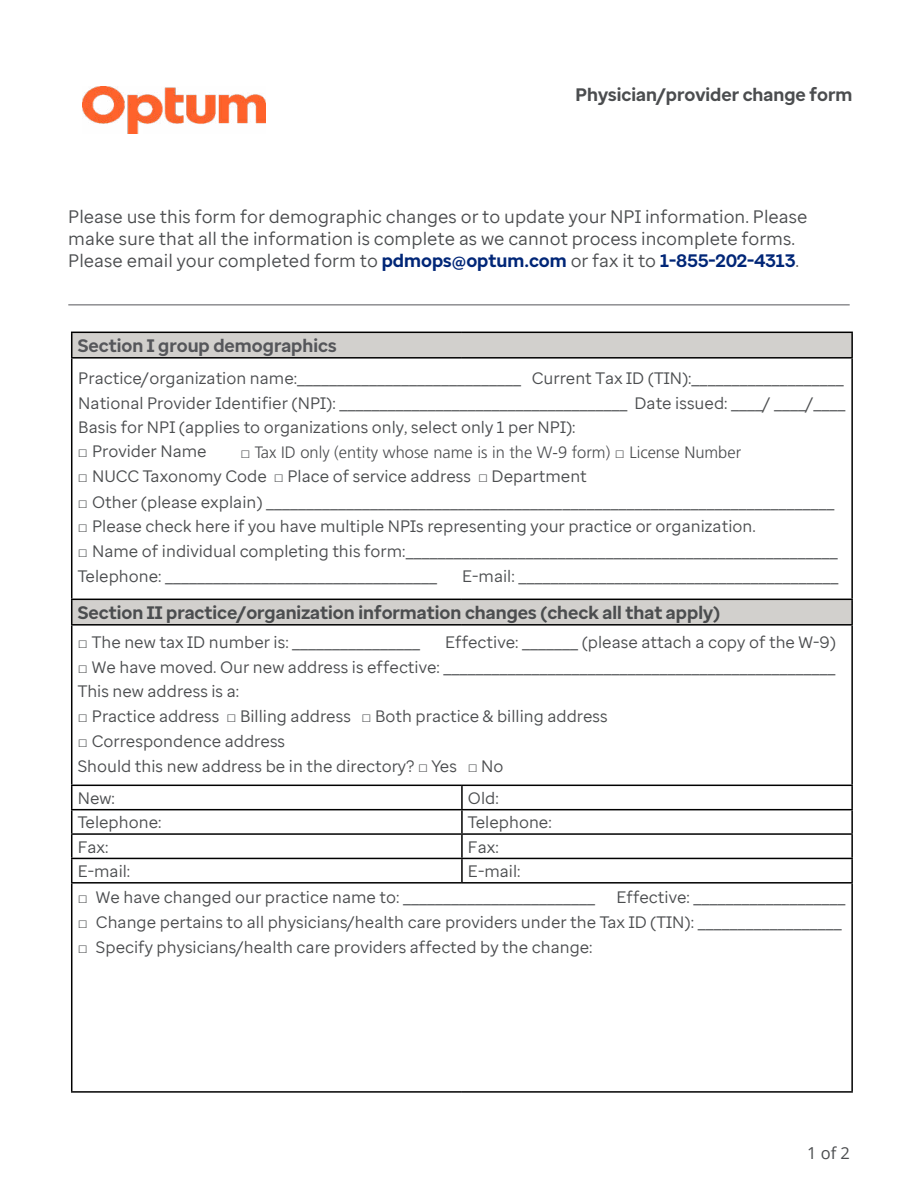
<style>
.page{position:relative;width:918px;height:1188px;background:#fff}
.page>*{position:absolute;margin:0;border:0;box-sizing:border-box;transform-origin:0 0}
.t1{font:18px/22px "Optum Sans";color:#4b4d4f}
.t2{font:700 18px "Optum Sans";color:#4b4d4f}
.t3{font:700 18px "Optum Sans";color:#55565a}
.t4{font:16.5px/24.6px "Optum Sans";color:#4b4d4f}
.t5{font:300 16.5px "Frutiger LT Std";color:#4b4d4f}
.t6{font:16.5px "Open Sans";color:#4b4d4f}
.s1{font-weight:700;color:#002677}
.s2{color:#55565a}
.s3{font-family:"Times New Roman"}
.s4{font-family:"Times New Roman";font-weight:400}
</style>
<div class="page">
<svg style="left:72px;top:333px;width:779px;height:291px"></svg>
<hr style="left:71px;top:332px;width:391px;height:1px;background:#000">
<svg style="left:71px;top:333px;width:1px;height:24px"></svg>
<hr style="left:462px;top:332px;width:391px;height:1px;background:#000">
<hr style="left:851px;top:333px;width:2px;height:24px;background:#000">
<hr style="left:71px;top:357px;width:391px;height:2px;background:#000">
<hr style="left:71px;top:359px;width:1px;height:240px;background:#000">
<hr style="left:462px;top:357px;width:391px;height:2px;background:#000">
<hr style="left:851px;top:359px;width:2px;height:240px;background:#000">
<hr style="left:71px;top:599px;width:391px;height:1px;background:#000">
<svg style="left:71px;top:600px;width:1px;height:24px"></svg>
<hr style="left:462px;top:599px;width:391px;height:1px;background:#000">
<hr style="left:851px;top:600px;width:2px;height:24px;background:#000">
<hr style="left:71px;top:624px;width:391px;height:2px;background:#000">
<hr style="left:71px;top:626px;width:1px;height:159px;background:#000">
<hr style="left:462px;top:624px;width:391px;height:2px;background:#000">
<hr style="left:851px;top:626px;width:2px;height:159px;background:#000">
<hr style="left:71px;top:785px;width:391px;height:1px;background:#000">
<hr style="left:462px;top:785px;width:391px;height:1px;background:#000">
<hr style="left:461px;top:786px;width:2px;height:23px;background:#000">
<hr style="left:851px;top:786px;width:2px;height:23px;background:#000">
<hr style="left:71px;top:809px;width:391px;height:1px;background:#000">
<hr style="left:462px;top:809px;width:391px;height:1px;background:#000">
<hr style="left:461px;top:810px;width:2px;height:23px;background:#000">
<hr style="left:851px;top:810px;width:2px;height:23px;background:#000">
<hr style="left:71px;top:833px;width:391px;height:2px;background:#000">
<hr style="left:462px;top:833px;width:391px;height:2px;background:#000">
<hr style="left:461px;top:835px;width:2px;height:23px;background:#000">
<hr style="left:851px;top:835px;width:2px;height:23px;background:#000">
<hr style="left:71px;top:858px;width:391px;height:1px;background:#000">
<svg style="left:71px;top:786px;width:1px;height:96px"></svg>
<hr style="left:462px;top:858px;width:391px;height:1px;background:#000">
<hr style="left:461px;top:859px;width:2px;height:23px;background:#000">
<hr style="left:851px;top:859px;width:2px;height:23px;background:#000">
<hr style="left:71px;top:882px;width:391px;height:2px;background:#000">
<hr style="left:71px;top:884px;width:1px;height:207px;background:#000">
<hr style="left:462px;top:882px;width:391px;height:2px;background:#000">
<hr style="left:851px;top:884px;width:2px;height:207px;background:#000">
<hr style="left:71px;top:1091px;width:391px;height:2px;background:#000">
<hr style="left:462px;top:1091px;width:391px;height:2px;background:#000">
<hr style="left:68px;top:304px;width:782px;height:1px;background:#55565a">
<img style="left:82px;top:86px;width:183px;height:48px">
<p class="t2" style="left:575px;top:83px;width:278px">Physician/provider change form</p>
<p class="t1" style="left:68px;top:205px;width:741px">Please use this form for demographic changes or to update your NPI information. Please make sure that all the information is complete as we cannot process incomplete forms.<br>Please email your completed form to <span class="s1">pdmops@optum.com</span> or fax it to <span class="s1">1-855-202-4313</span><span class="s2">.</span></p>
<p class="t3" style="left:78px;top:334px;width:260px">Section I group demographics</p>
<p class="t4" style="left:78px;top:366px;width:769px;text-align:justify">Practice/organization name:____________________________ Current Tax ID (TIN):___________________ National Provider Identifier (NPI): ____________________________________ Date issued: ____/ ____/____ Basis for NPI (applies to organizations only, select only 1 per NPI):</p>
<p class="t4" style="left:78px;top:439px;width:130px"><span class="s3">□</span> Provider Name</p>
<p class="t5" style="left:241px;top:443px;width:502px"><span class="s4">□</span> Tax ID only (entity whose name is in the W-9 form) <span class="s4">□</span> License Number</p>
<p class="t4" style="left:78px;top:464px;width:510px"><span class="s3">□</span> NUCC Taxonomy Code <span class="s3">□</span> Place of service address <span class="s3">□</span> Department</p>
<p class="t4" style="left:78px;top:489px;width:758px"><span class="s3">□</span> Other (please explain) _______________________________________________________________________</p>
<p class="t4" style="left:78px;top:514px;width:679px"><span class="s3">□</span> Please check here if you have multiple NPIs representing your practice or organization.</p>
<p class="t4" style="left:78px;top:539px;width:761px"><span class="s3">□</span> Name of individual completing this form:______________________________________________________<br>Telephone: __________________________________</p>
<p class="t4" style="left:462px;top:564px;width:378px">E-mail: ________________________________________</p>
<p class="t2" style="left:78px;top:601px;width:644px">Section II practice/organization information changes (check all that apply)</p>
<p class="t4" style="left:78px;top:630px;width:344px"><span class="s3">□</span> The new tax ID number is: ________________</p>
<p class="t4" style="left:445px;top:630px;width:392px">Effective: _______ (please attach a copy of the W-9)</p>
<p class="t4" style="left:78px;top:654px;width:759px"><span class="s3">□</span> We have moved. Our new address is effective: _________________________________________________<br>This new address is a:</p>
<p class="t4" style="left:78px;top:704px;width:532px"><span class="s3">□</span> Practice address <span class="s3">□</span> Billing address <span class="s3">□</span> Both practice &amp; billing address</p>
<p class="t4" style="left:78px;top:729px;width:427px"><span class="s3">□</span> Correspondence address<br>Should this new address be in the directory? <span class="s3">□</span> Yes <span class="s3">□</span> No</p>
<p class="t4" style="left:78px;top:786px;width:39px">New:</p>
<p class="t4" style="left:468px;top:786px;width:32px">Old:</p>
<p class="t4" style="left:78px;top:810px;width:85px">Telephone:</p>
<p class="t4" style="left:468px;top:810px;width:85px">Telephone:</p>
<p class="t4" style="left:78px;top:834px;width:32px">Fax:</p>
<p class="t4" style="left:468px;top:834px;width:32px">Fax:</p>
<p class="t4" style="left:78px;top:859px;width:54px">E-mail:</p>
<p class="t4" style="left:468px;top:859px;width:54px">E-mail:</p>
<p class="t4" style="left:78px;top:885px;width:519px"><span class="s3">□</span> We have changed our practice name to: ________________________</p>
<p class="t4" style="left:617px;top:885px;width:230px">Effective: ___________________</p>
<p class="t4" style="left:78px;top:910px;width:766px"><span class="s3">□</span> Change pertains to all physicians/health care providers under the Tax ID (TIN): __________________</p>
<p class="t4" style="left:78px;top:935px;width:516px"><span class="s3">□</span> Specify physicians/health care providers affected by the change:</p>
<p class="t6" style="left:807px;top:1141px;width:45px">1 of 2</p>
</div>
